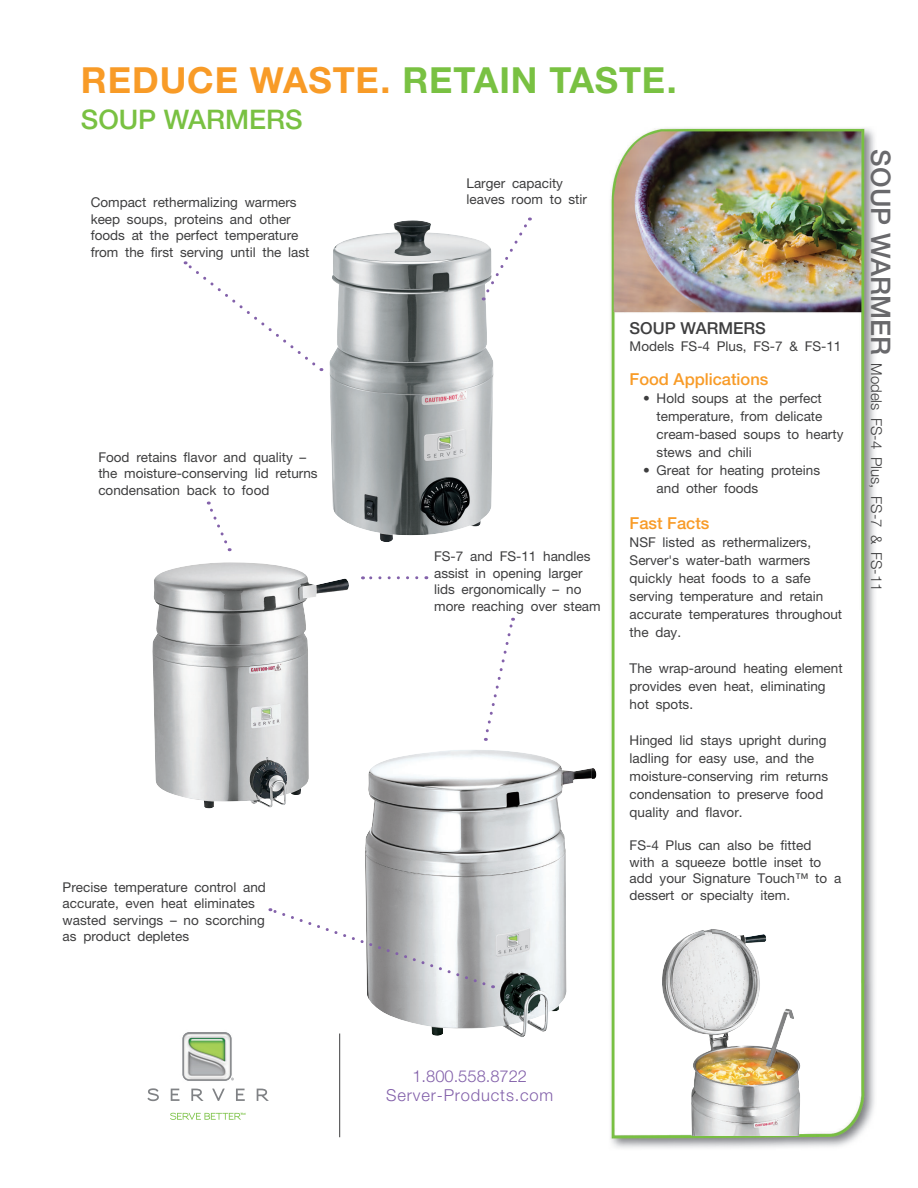
<style>
.page{position:relative;width:918px;height:1188px;background:#fff}
.page>*{position:absolute;margin:0;border:0;box-sizing:border-box;transform-origin:0 0}
.t1{font:700 36px "Helvetica Neue";letter-spacing:.025em;color:#f89b27}
.t2{font:500 27px "Helvetica Neue";color:#79c142}
.t3{font:300 16.5px/19.8px "Helvetica Neue";letter-spacing:.05em;color:#8361aa;text-align:center}
.t4{font:500 16.5px "Helvetica Neue";color:#f89b27}
.t5{font:500 16.5px "Helvetica Neue";color:#3e3e3f}
.t6{font:300 15px "Helvetica Neue";color:#3e3e3f}
.t7{font:13.5px/16.5px "Helvetica Neue";color:#3e3e3f}
.s1{color:#79c142}
.s2{font-weight:500;font-size:27px;color:#69696c}
</style>
<div class="page">
<img style="left:365px;top:750px;width:227px;height:287px">
<img style="left:329px;top:220px;width:165px;height:322px">
<svg style="left:592px;top:768px;width:5px;height:11px"></svg>
<img style="left:610px;top:128px;width:265px;height:1020px">
<svg style="left:362px;top:576px;width:55px;height:3px"></svg>
<svg style="left:483px;top:218px;width:48px;height:82px"></svg>
<img style="left:182px;top:1032px;width:51px;height:49px">
<svg style="left:147px;top:1088px;width:12px;height:13px"></svg>
<svg style="left:171px;top:1089px;width:9px;height:12px"></svg>
<svg style="left:191px;top:1089px;width:13px;height:12px"></svg>
<svg style="left:212px;top:1089px;width:13px;height:12px"></svg>
<svg style="left:236px;top:1089px;width:9px;height:12px"></svg>
<svg style="left:257px;top:1089px;width:12px;height:12px"></svg>
<div style="left:183px;top:1032px;width:48px;height:49px;border:1px solid #8b8d90;border-radius:6px"></div>
<svg style="left:170px;top:1113px;width:75px;height:7px"></svg>
<hr style="left:339px;top:1034px;width:1px;height:103px;background:#3e3e3f">
<svg style="left:484px;top:618px;width:31px;height:123px"></svg>
<img style="left:661px;top:929px;width:140px;height:207px">
<svg style="left:270px;top:907px;width:224px;height:81px"></svg>
<svg style="left:184px;top:261px;width:138px;height:110px"></svg>
<img style="left:152px;top:562px;width:197px;height:246px">
<svg style="left:206px;top:502px;width:24px;height:49px"></svg>
<h1 class="t1" style="left:81px;top:67px;width:597px">REDUCE WASTE. <span class="s1">RETAIN TASTE.</span></h1>
<h2 class="t2" style="left:81px;top:110px;width:223px">SOUP WARMERS</h2>
<p class="t7" style="left:91px;top:195px;width:220px">Compact rethermalizing warmers keep soups, proteins and other foods at the perfect temperature from the first serving until the last</p>
<p class="t7" style="left:98px;top:450px;width:221px">Food retains flavor and quality – the moisture-conserving lid returns condensation back to food</p>
<p class="t7" style="left:63px;top:880px;width:205px">Precise temperature control and accurate, even heat eliminates wasted servings – no scorching as product depletes</p>
<p class="t7" style="left:467px;top:176px;width:122px">Larger capacity leaves room to stir</p>
<p class="t7" style="left:434px;top:550px;width:168px">FS-7 and FS-11 handles assist in opening larger lids ergonomically – no more reaching over steam</p>
<p class="t5" style="left:630px;top:322px;width:138px">SOUP WARMERS</p>
<p class="t7" style="left:630px;top:339px;width:213px">Models FS-4 Plus, FS-7 &amp; FS-11</p>
<p class="t4" style="left:630px;top:373px;width:140px">Food Applications</p>
<p class="t7" style="left:657px;top:391px;width:188px;line-height:18px;text-indent:-14px">• Hold soups at the perfect temperature, from delicate cream-based soups to hearty stews and chili</p>
<p class="t7" style="left:657px;top:463px;width:165px;line-height:18px;text-indent:-14px">• Great for heating proteins and other foods</p>
<p class="t4" style="left:630px;top:517px;width:81px">Fast Facts</p>
<p class="t7" style="left:630px;top:535px;width:214px;line-height:18px">NSF listed as rethermalizers,<br>Server's water-bath warmers quickly heat foods to a safe serving temperature and retain accurate temperatures throughout the day.</p>
<p class="t7" style="left:630px;top:661px;width:215px;line-height:18px">The wrap-around heating element provides even heat, eliminating hot spots.</p>
<p class="t7" style="left:630px;top:733px;width:200px;line-height:18px">Hinged lid stays upright during ladling for easy use, and the moisture-conserving rim returns condensation to preserve food quality and flavor.</p>
<p class="t7" style="left:630px;top:838px;width:213px">FS-4 Plus can also be fitted<br>with a squeeze bottle inset to add your Signature Touch™ to a dessert or specialty item.</p>
<p class="t6" style="left:882px;top:149px;width:443px;rotate:90deg"><span class="s2">SOUP WARMER</span> Models FS-4 Plus, FS-7 &amp; FS-11</p>
<p class="t3" style="left:386px;top:1067px;width:169px">1.800.558.8722<br>Server-Products.com</p>
</div>
